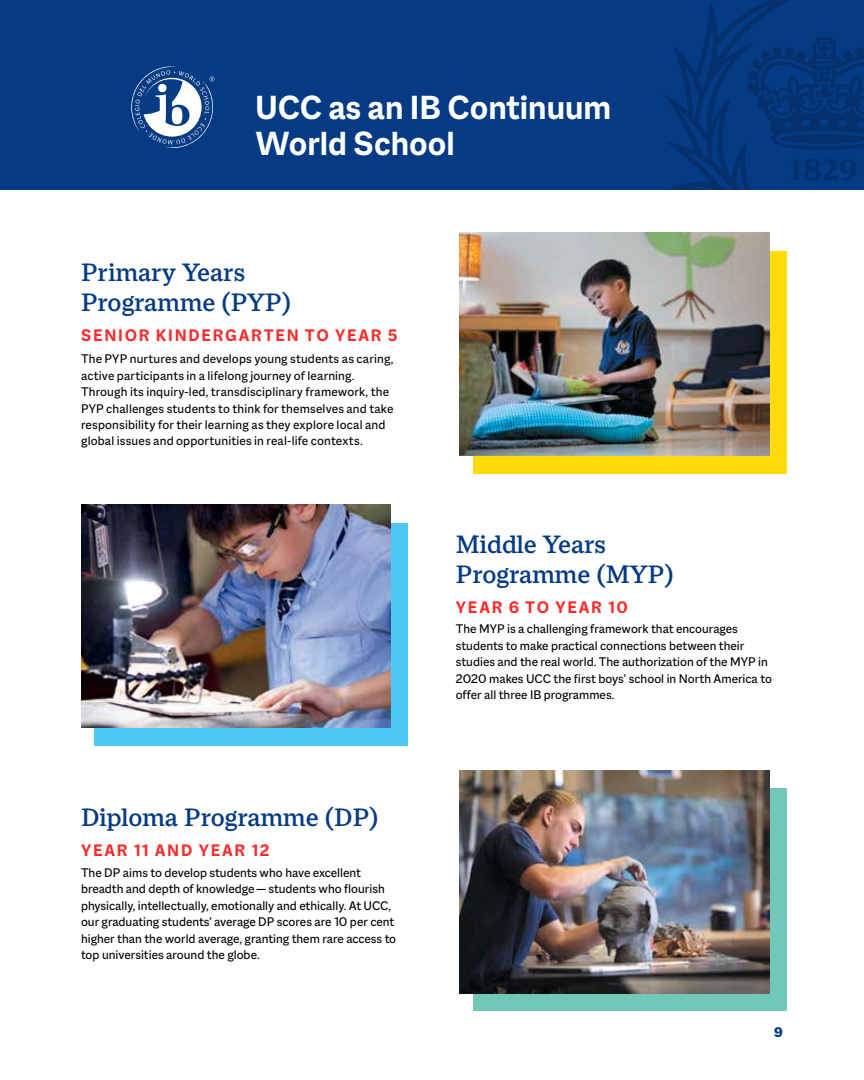
<style>
.page{position:relative;width:864px;height:1080px;background:#fff}
.page>*{position:absolute;margin:0;border:0;box-sizing:border-box;transform-origin:0 0}
.t1{font:700 36px/36px "Macklin Sans";color:#fff}
.t2{font:27px/30px "Macklin Variable";color:#053b84}
.t3{font:700 18px "Macklin Sans";letter-spacing:.095em;color:#fa2b2b}
.t4{font:800 15px "Macklin Sans";color:#053b84}
.t5{font:13.5px/16.5px "Macklin Sans";color:#000}
</style>
<div class="page">
<div style="left:0;top:0;width:864px;height:189px;background:#053b84"></div>
<div style="left:473px;top:251px;width:314px;height:222px;background:#ffdc09"></div>
<img style="left:460px;top:233px;width:309px;height:222px">
<div style="left:95px;top:523px;width:313px;height:222px;background:#4ec9f5"></div>
<img style="left:81px;top:505px;width:310px;height:222px">
<div style="left:473px;top:789px;width:314px;height:222px;background:#71c8b8"></div>
<img style="left:460px;top:771px;width:309px;height:222px">
<svg style="left:131px;top:66px;width:83px;height:82px"></svg>
<svg style="left:663px;top:0;width:201px;height:189px"></svg>
<h1 class="t1" style="left:255px;top:89px;width:358px">UCC as an IB Continuum<br>World School</h1>
<h2 class="t2" style="left:81px;top:257px;width:211px">Primary Years<br>Programme (PYP)</h2>
<h3 class="t3" style="left:81px;top:324px;width:318px">SENIOR KINDERGARTEN TO YEAR 5</h3>
<p class="t5" style="left:81px;top:350px;width:314px">The PYP nurtures and develops young students as caring, active participants in a lifelong journey of learning.<br>Through its inquiry-led, transdisciplinary framework, the PYP challenges students to think for themselves and take responsibility for their learning as they explore local and global issues and opportunities in real-life contexts.</p>
<h2 class="t2" style="left:81px;top:802px;width:299px">Diploma Programme (DP)</h2>
<h3 class="t3" style="left:81px;top:839px;width:190px">YEAR 11 AND YEAR 12</h3>
<p class="t5" style="left:81px;top:864px;width:317px">The DP aims to develop students who have excellent breadth and depth of knowledge — students who flourish physically, intellectually, emotionally and ethically. At UCC, our graduating students’ average DP scores are 10 per cent higher than the world average, granting them rare access to top universities around the globe.</p>
<h2 class="t2" style="left:456px;top:529px;width:219px">Middle Years<br>Programme (MYP)</h2>
<h3 class="t3" style="left:456px;top:596px;width:174px">YEAR 6 TO YEAR 10</h3>
<p class="t5" style="left:456px;top:621px;width:318px">The MYP is a challenging framework that encourages students to make practical connections between their studies and the real world. The authorization of the MYP in 2020 makes UCC the first boys’ school in North America to offer all three IB programmes.</p>
<p class="t4" style="left:774px;top:1024px;width:10px">9</p>
</div>
